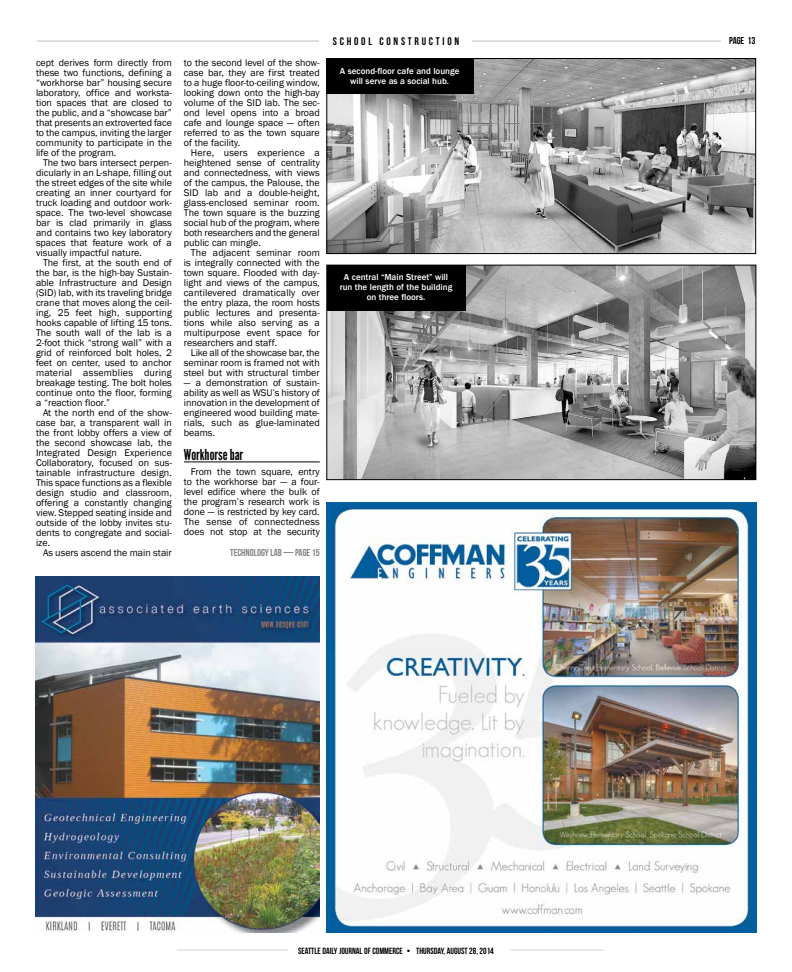
<style>
.page{position:relative;width:792px;height:972px;background:#fff}
.page>*{position:absolute;margin:0;border:0;box-sizing:border-box;transform-origin:0 0}
.t1{font:15px "League Gothic";color:#000}
.t2{font:11px "Bebas Neue";letter-spacing:.25em;color:#000}
.t3{font:10px/10px "Franklin Gothic";color:#000;text-align:justify}
.t4{font:10px "Bebas Neue";color:#808285}
.t5{font:10px "Bebas Neue";color:#000}
.t6{font:500 9px/10px "Franklin Gothic";color:#fff;text-align:center}
.t7{font:9px "Bebas Neue";color:#000}
.s1{color:#fff}
</style>
<div class="page">
<hr style="left:36px;top:41px;width:720px;height:1px;background:#d1d3d4">
<div style="left:319px;top:36px;width:153px;height:12px;background:#fff"></div>
<div style="left:721px;top:36px;width:36px;height:14px;background:#fff"></div>
<hr style="left:177px;top:950px;width:427px;height:1px;background:#d1d3d4">
<div style="left:288px;top:942px;width:222px;height:18px;background:#fff"></div>
<img style="left:35px;top:577px;width:285px;height:355px">
<img style="left:327px;top:503px;width:429px;height:429px">
<hr style="left:184px;top:462px;width:136px;height:1px;background:#000">
<img style="left:329px;top:60px;width:425px;height:192px">
<div style="left:327px;top:58px;width:429px;height:196px;border:1px solid #000"></div>
<img style="left:329px;top:267px;width:425px;height:211px">
<div style="left:327px;top:265px;width:429px;height:215px;border:1px solid #000"></div>
<div style="left:327px;top:58px;width:147px;height:36px;background:#000"></div>
<div style="left:327px;top:265px;width:138px;height:46px;background:#000"></div>
<p class="t3" style="left:36px;top:57px;width:137px">cept derives form directly from these two functions, defining a “workhorse bar” housing secure laboratory, office and worksta&shy;tion spaces that are closed to the public, and a “showcase bar” that presents an extroverted face to the campus, inviting the larger community to participate in the life of the program.</p>
<p class="t3" style="left:36px;top:157px;width:137px;text-indent:7px">The two bars intersect perpen&shy;dicularly in an L-shape, filling out the street edges of the site while creating an inner courtyard for truck loading and outdoor work&shy;space. The two-level showcase bar is clad primarily in glass and contains two key laboratory spaces that feature work of a visually impactful nature.</p>
<p class="t3" style="left:36px;top:257px;width:137px;text-indent:7px">The first, at the south end of the bar, is the high-bay Sustain&shy;able Infrastructure and Design (SID) lab, with its traveling bridge crane that moves along the ceil&shy;ing, 25 feet high, supporting hooks capable of lifting 15 tons.<br>The south wall of the lab is a 2-foot thick “strong wall” with a grid of reinforced bolt holes, 2 feet on center, used to anchor material assemblies during breakage testing. The bolt holes continue onto the floor, forming a “reaction floor.”</p>
<p class="t3" style="left:36px;top:407px;width:137px;text-indent:7px">At the north end of the show&shy;case bar, a transparent wall in the front lobby offers a view of the second showcase lab, the Integrated Design Experience Collaboratory, focused on sus&shy;tainable infrastructure design.<br>This space functions as a flexible design studio and classroom, offering a constantly changing view. Stepped seating inside and outside of the lobby invites stu&shy;dents to congregate and social&shy;ize.</p>
<p class="t3" style="left:43px;top:547px;width:130px">As users ascend the main stair</p>
<p class="t3" style="left:184px;top:57px;width:137px">to the second level of the show&shy;case bar, they are first treated to a huge floor-to-ceiling window, looking down onto the high-bay volume of the SID lab. The sec&shy;ond level opens into a broad cafe and lounge space — often referred to as the town square of the facility.</p>
<p class="t3" style="left:184px;top:147px;width:137px;text-indent:7px">Here, users experience a heightened sense of centrality and connectedness, with views of the campus, the Palouse, the SID lab and a double-height, glass-enclosed seminar room.<br>The town square is the buzzing social hub of the program, where both researchers and the general public can mingle.</p>
<p class="t3" style="left:184px;top:247px;width:137px;text-indent:7px">The adjacent seminar room is integrally connected with the town square. Flooded with day&shy;light and views of the campus, cantilevered dramatically over the entry plaza, the room hosts public lectures and presenta&shy;tions while also serving as a multipurpose event space for researchers and staff.</p>
<p class="t3" style="left:184px;top:347px;width:137px;text-indent:7px">Like all of the showcase bar, the seminar room is framed not with steel but with structural timber</p>
<p class="t3" style="left:184px;top:377px;width:137px">— a demonstration of sustain&shy;ability as well as WSU’s history of innovation in the development of engineered wood building mate&shy;rials, such as glue-laminated beams.</p>
<h1 class="t1" style="left:184px;top:445px;width:61px">Workhorse bar</h1>
<p class="t3" style="left:184px;top:467px;width:137px;text-indent:7px">From the town square, entry to the workhorse bar — a four&shy;level edifice where the bulk of the program’s research work is done — is restricted by key card.<br>The sense of connectedness does not stop at the security</p>
<p class="t4" style="left:230px;top:547px;width:91px">TECHNOLOGY LAB — PAGE 15</p>
<p class="t2" style="left:333px;top:35px;width:128px">SCHOOL CONSTRUCTION</p>
<p class="t5" style="left:729px;top:35px;width:29px">PAGE 13<span class="s1">XX</span></p>
<p class="t6" style="left:340px;top:66px;width:121px">A second-floor cafe and lounge will serve as a social hub.</p>
<p class="t6" style="left:340px;top:272px;width:114px">A central “Main Street” will run the length of the building on three floors.</p>
<p class="t7" style="left:298px;top:946px;width:126px">SEATTLE DAILY JOURNAL OF COMMERCE • THURSD</p>
<p class="t7" style="left:438px;top:946px;width:58px">AY, AUGUST 28, 2014</p>
</div>
